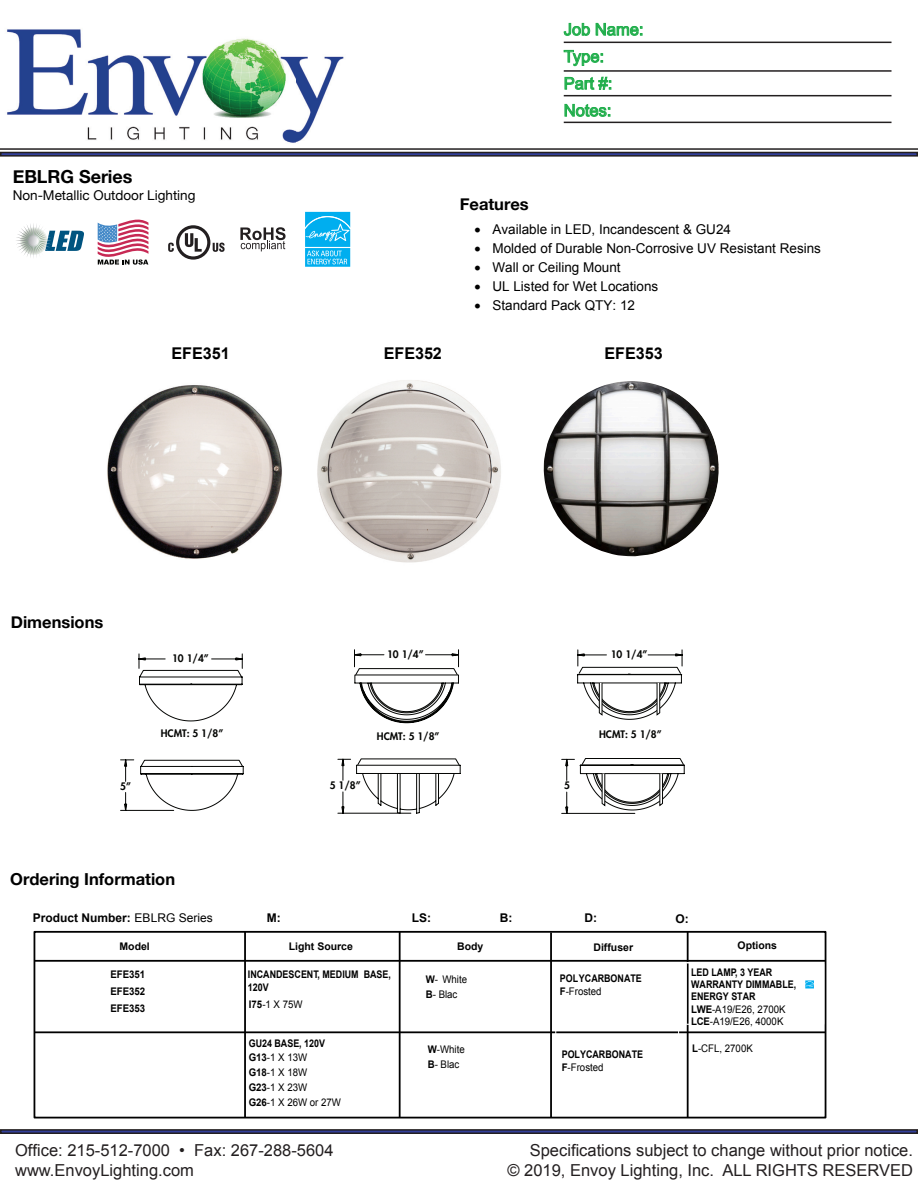
<style>
.page{position:relative;width:918px;height:1188px;background:#fff}
.page>*{position:absolute;margin:0;border:0;box-sizing:border-box;transform-origin:0 0}
.t1{font:700 18px "Helvetica Neue";letter-spacing:-.005em;color:#000}
.t2{font:16.5px/19.8px "Arial";color:#231f20;text-align:right}
.t3{font:700 16.5px "Helvetica Neue";color:#000}
.t4{font:16.5px/27px "Arial";color:#20ae4b}
.t5{font:700 16.2px "Arial";color:#000}
.t6{font:13.5px "Arial";color:#000}
.t7{font:13.5px "Helvetica Neue";color:#000}
.t8{font:700 12px "Arial";color:#000}
.t9{font:700 10.5px/12px "Arial";color:#000;scale:.85 1}
.t10{font:10.5px/15px "Arial";color:#000;scale:.92 1}
.t11{font:700 10.5px "Arial";color:#000}
.t12{font:700 10.5px/17.1px "Arial";color:#000;text-align:justify;scale:.92 1}
.t13{font:800 10.05px "Futura";color:#040503}
.s1{font-weight:400}
.s2{font-weight:700}
</style>
<div class="page">
<img style="left:7px;top:29px;width:337px;height:114px">
<hr style="left:0;top:148px;width:918px;height:2px;background:#231f20">
<div style="left:0;top:152px;width:918px;height:5px;border:2px solid #231f20"></div>
<div style="left:0;top:1129px;width:918px;height:5px;border:2px solid #231f20"></div>
<svg style="left:563px;top:23px;width:79px;height:13px"></svg>
<svg style="left:563px;top:50px;width:40px;height:16px"></svg>
<svg style="left:564px;top:76px;width:47px;height:14px"></svg>
<svg style="left:564px;top:104px;width:46px;height:13px"></svg>
<hr style="left:564px;top:42px;width:328px;height:1px;background:#231f20">
<hr style="left:564px;top:70px;width:328px;height:2px;background:#231f20">
<hr style="left:564px;top:95px;width:328px;height:1px;background:#231f20">
<hr style="left:564px;top:122px;width:328px;height:1px;background:#231f20">
<hr style="left:35px;top:960px;width:791px;height:2px;background:#000">
<div style="left:34px;top:931px;width:792px;height:187px;border:2px solid #000"></div>
<hr style="left:244px;top:932px;width:2px;height:186px;background:#000">
<hr style="left:399px;top:931px;width:2px;height:187px;background:#000">
<hr style="left:550px;top:933px;width:2px;height:185px;background:#000">
<hr style="left:687px;top:932px;width:2px;height:186px;background:#000">
<svg style="left:16px;top:224px;width:68px;height:33px"></svg>
<svg style="left:98px;top:220px;width:50px;height:45px"></svg>
<svg style="left:213px;top:243px;width:12px;height:9px"></svg>
<svg style="left:176px;top:225px;width:34px;height:35px"></svg>
<div style="left:179px;top:228px;width:28px;height:28px;background:#fff;border-radius:50%"></div>
<svg style="left:185px;top:233px;width:17px;height:19px"></svg>
<svg style="left:168px;top:243px;width:6px;height:9px"></svg>
<svg style="left:240px;top:227px;width:46px;height:24px"></svg>
<svg style="left:305px;top:211px;width:46px;height:56px"></svg>
<svg style="left:305px;top:264px;width:45px;height:3px"></svg>
<svg style="left:305px;top:212px;width:45px;height:52px;background:#2dbcf1"></svg>
<img style="left:317px;top:380px;width:184px;height:183px">
<img style="left:543px;top:381px;width:176px;height:175px">
<img style="left:107px;top:385px;width:175px;height:174px">
<svg style="left:577px;top:649px;width:106px;height:71px"></svg>
<svg style="left:561px;top:758px;width:124px;height:56px"></svg>
<svg style="left:354px;top:649px;width:105px;height:75px"></svg>
<svg style="left:337px;top:758px;width:124px;height:56px"></svg>
<svg style="left:138px;top:653px;width:105px;height:69px"></svg>
<svg style="left:120px;top:759px;width:124px;height:52px"></svg>
<hr style="left:35px;top:1031px;width:791px;height:2px;background:#000">
<hr style="left:678px;top:984px;width:1px;height:60px;background:#fff">
<hr style="left:555px;top:984px;width:1px;height:60px;background:#fff">
<hr style="left:686px;top:962px;width:138px;height:1px;background:#fff">
<hr style="left:823px;top:963px;width:1px;height:61px;background:#fff">
<hr style="left:686px;top:1024px;width:138px;height:1px;background:#fff">
<svg style="left:805px;top:980px;width:9px;height:8px"></svg>
<p class="t1" style="left:13px;top:163px;width:121px">EBLRG Series</p>
<p class="t7" style="left:13px;top:186px;width:184px">Non-Metallic Outdoor Lighting</p>
<p class="t4" style="left:564px;top:16px;width:81px">Job Name:<br>Type:<br>Part #:<br>Notes:</p>
<p class="t3" style="left:460px;top:192px;width:71px">Features</p>
<p class="t6" style="left:474px;top:221px;width:258px">• Available in LED, Incandescent &amp; GU24</p>
<p class="t6" style="left:474px;top:240px;width:348px">• Molded of Durable Non-Corrosive UV Resistant Resins</p>
<p class="t6" style="left:474px;top:259px;width:148px">• Wall or Ceiling Mount</p>
<p class="t6" style="left:474px;top:277px;width:185px">• UL Listed for Wet Locations</p>
<p class="t6" style="left:474px;top:296px;width:162px">• Standard Pack QTY: 12</p>
<p class="t5" style="left:171px;top:343px;width:60px">EFE351</p>
<p class="t5" style="left:384px;top:343px;width:60px">EFE352</p>
<p class="t5" style="left:604px;top:343px;width:60px">EFE353</p>
<p class="t3" style="left:11px;top:609px;width:94px">Dimensions</p>
<p class="t13" style="left:120px;top:780px;width:12px">5”</p>
<p class="t13" style="left:172px;top:651px;width:38px">10 1/4”</p>
<p class="t13" style="left:161px;top:727px;width:64px">HCMT: 5 1/8”</p>
<p class="t13" style="left:387px;top:647px;width:38px">10 1/4”</p>
<p class="t13" style="left:330px;top:779px;width:32px">5 1/8”</p>
<p class="t13" style="left:377px;top:729px;width:64px">HCMT: 5 1/8”</p>
<p class="t13" style="left:564px;top:779px;width:7px">5</p>
<p class="t13" style="left:611px;top:647px;width:38px">10 1/4”</p>
<p class="t13" style="left:599px;top:727px;width:64px">HCMT: 5 1/8”</p>
<p class="t3" style="left:10px;top:866px;width:166px">Ordering Information</p>
<p class="t8" style="left:33px;top:910px;width:182px">Product Number: <span class="s1">EBLRG Series</span></p>
<p class="t8" style="left:267px;top:910px;width:15px">M:</p>
<p class="t8" style="left:412px;top:910px;width:21px">LS:</p>
<p class="t8" style="left:500px;top:910px;width:14px">B:</p>
<p class="t8" style="left:584px;top:910px;width:14px">D:</p>
<p class="t8" style="left:675px;top:911px;width:15px">O:</p>
<p class="t11" style="left:120px;top:940px;width:32px">Model</p>
<p class="t11" style="left:289px;top:939px;width:66px">Light Source</p>
<p class="t11" style="left:457px;top:940px;width:28px">Body</p>
<p class="t11" style="left:593px;top:940px;width:41px">Diffuser</p>
<p class="t11" style="left:737px;top:939px;width:41px">Options</p>
<p class="t12" style="left:110px;top:966px;width:39px">EFE351<br>EFE352<br>EFE353</p>
<p class="t9" style="left:248px;top:969px;width:170px;line-height:12.6px">INCANDESCENT, MEDIUM BASE,<br>120V</p>
<p class="t9" style="left:691px;top:967px;width:125px">LED LAMP, 3 YEAR<br>WARRANTY DIMMABLE,<br>ENERGY STAR<br>LWE<span class="s1">-A19/E26, 2700K<br></span>LCE<span class="s1">-A19/E26, 4000K</span></p>
<p class="t10" style="left:692px;top:1041px;width:67px"><span class="s2">L</span>-CFL, 2700K</p>
<p class="t9" style="left:560px;top:973px;width:98px;line-height:12.6px">POL YCARBONATE<br>F<span class="s1">-Frosted</span></p>
<p class="t10" style="left:426px;top:972px;width:46px"><span class="s2">W</span>- White<br><span class="s2">B</span>- Blac</p>
<p class="t10" style="left:249px;top:997px;width:60px"><span class="s2">I75</span>-1 X 75W</p>
<p class="t10" style="left:249px;top:1036px;width:102px"><span class="s2">GU24 BASE, 120V<br>G13</span>-1 X 13W<br><span class="s2">G18</span>-1 X 18W<br><span class="s2">G23</span>-1 X 23W<br><span class="s2">G26</span>-1 X 26W or 27W</p>
<p class="t10" style="left:428px;top:1042px;width:42px"><span class="s2">W</span>-White<br><span class="s2">B</span>- Blac</p>
<p class="t9" style="left:562px;top:1049px;width:97px;line-height:12.6px">POLYCARBONATE<br>F<span class="s1">-Frosted</span></p>
<p class="t2" style="left:15px;top:1140px;width:320px;text-align:left">Office: 215-512-7000 • Fax: 267-288-5604 www.EnvoyLighting.com</p>
<p class="t2" style="left:508px;top:1140px;width:407px">Specifications subject to change without prior notice.<br>© 2019, Envoy Lighting, Inc. ALL RIGHTS RESERVED</p>
</div>
